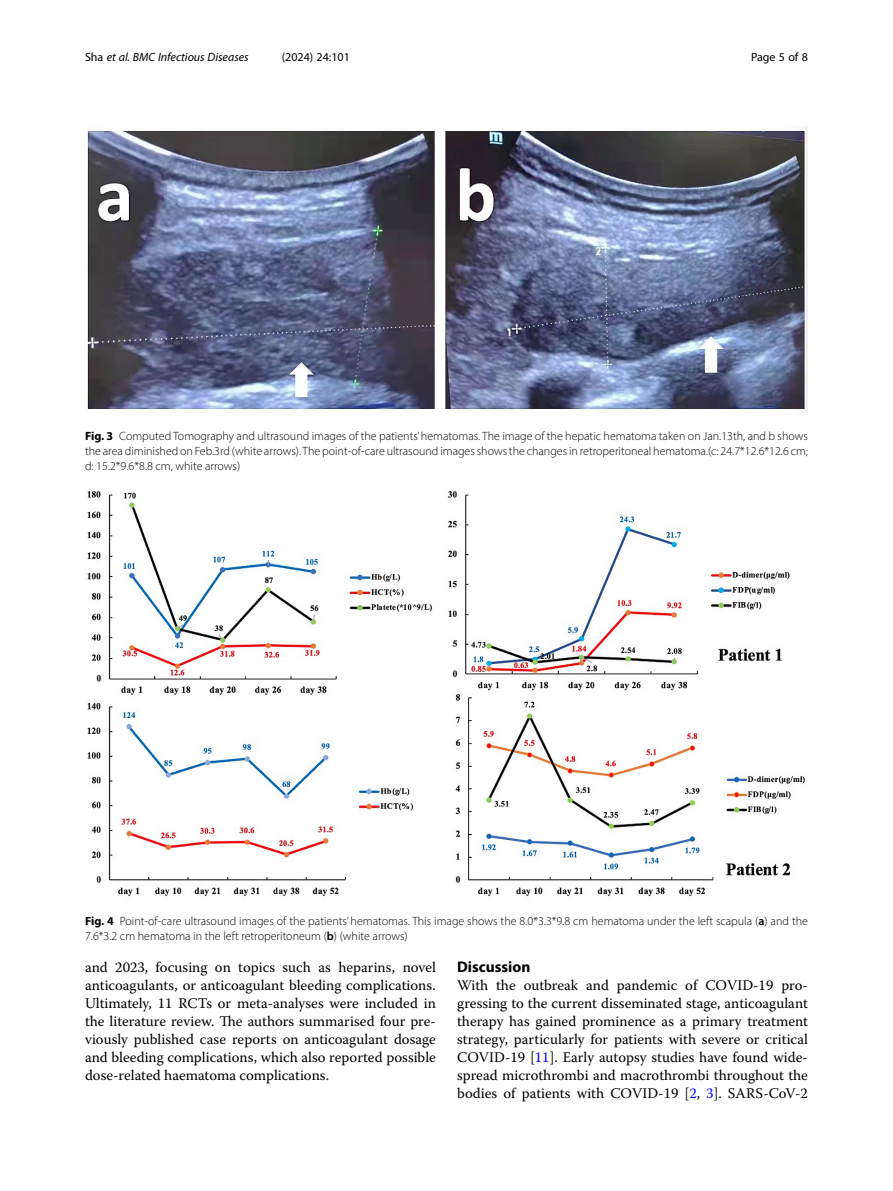
<style>
.page{position:relative;width:893px;height:1191px;background:#fff}
.page>*{position:absolute;margin:0;border:0;box-sizing:border-box;transform-origin:0 0}
.Head_1{font:700 15.45px "Myriad Pro";color:#000}
.Body_Text{font:14.7px/18px "Warnock Pro";color:#000;text-align:justify}
.Figure_Caption{font:300 12px/15px "Myriad Pro";color:#000}
.t1{font:italic 12px "Myriad Pro";color:#000}
.t2{font:12px "Myriad Pro";color:#000}
.s1{font-style:normal}
.s2{font-weight:700}
.s3{font-weight:600}
.s4{color:#00f}
</style>
<div class="page">
<img style="left:87px;top:491px;width:718px;height:406px">
<img style="left:87px;top:126px;width:721px;height:287px">
<p class="t1" style="left:85px;top:50px;width:165px"><span class="s1">Sha</span> et al. BMC Infectious Diseases</p>
<p class="t2" style="left:282px;top:50px;width:70px">(2024) 24:101</p>
<p class="t2" style="left:751px;top:50px;width:58px">Page 5 of 8</p>
<p class="Figure_Caption" style="left:85px;top:428px;width:724px;text-align:justify"><span class="s2">Fig. 3</span> Computed Tomography and ultrasound images of the patients’ hematomas. The image of the hepatic hematoma taken on Jan.13th, and b shows the area diminished on Feb.3rd (white arrows). The point-of-care ultrasound images shows the changes in retroperitoneal hematoma.(c: 24.7*12.6*12.6 cm; d: 15.2*9.6*8.8 cm, white arrows)</p>
<p class="Figure_Caption" style="left:85px;top:913px;width:724px"><span class="s2">Fig. 4</span> Point-of-care ultrasound images of the patients’ hematomas. This image shows the 8.0*3.3*9.8 cm hematoma under the left scapula (<span class="s3">a</span>) and the<br>7.6*3.2 cm hematoma in the left retroperitoneum (<span class="s3">b</span>) (white arrows)</p>
<p class="Body_Text" style="left:85px;top:958px;width:352px">and 2023, focusing on topics such as heparins, novel anticoagulants, or anticoagulant bleeding complications.<br>Ultimately, 11 RCTs or meta-analyses were included in the literature review. The authors summarised four pre&shy;viously published case reports on anticoagulant dosage and bleeding complications, which also reported possible dose-related haematoma complications.</p>
<p class="Head_1" style="left:457px;top:957px;width:75px">Discussion</p>
<p class="Body_Text" style="left:457px;top:976px;width:352px">With the outbreak and pandemic of COVID-19 pro&shy;gressing to the current disseminated stage, anticoagulant therapy has gained prominence as a primary treatment strategy, particularly for patients with severe or critical COVID-19 [<span class="s4">11</span>]. Early autopsy studies have found wide&shy;spread microthrombi and macrothrombi throughout the bodies of patients with COVID-19 [<span class="s4">2</span>, <span class="s4">3</span>]. SARS-CoV-2</p>
</div>
